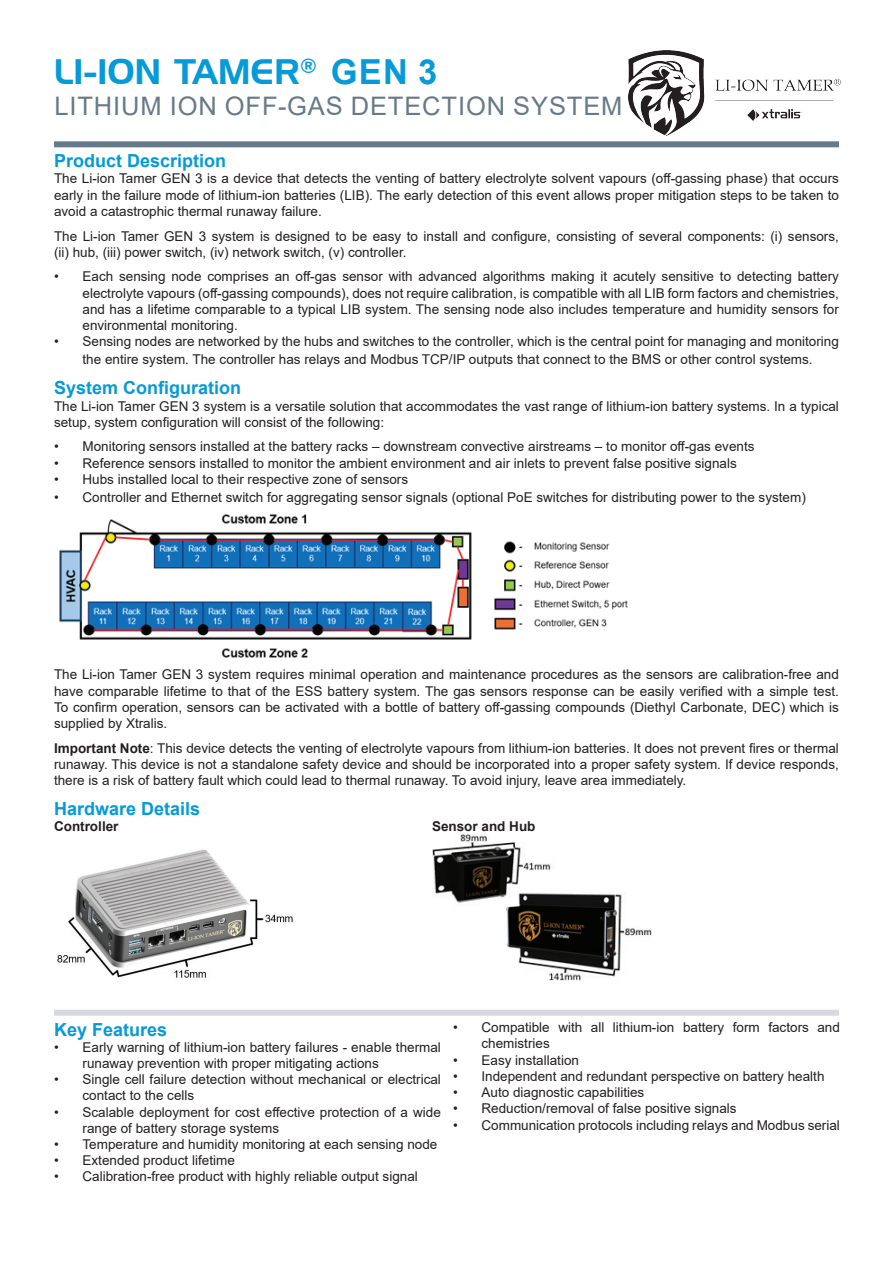
<style>
.page{position:relative;width:893px;height:1263px;background:#fff}
.page>*{position:absolute;margin:0;border:0;box-sizing:border-box;transform-origin:0 0}
.t1{font:34.5px "Handel Gothic BT";color:#069ad9}
.t2{font:25.5px "Arial";letter-spacing:.035em;color:#677a89}
.t3{font:700 18px "Arial";color:#069ad9}
.t4{font:13.5px/16.2px "Arial";color:#231f20}
.t5{font:700 13.5px "Arial";color:#231f20}
.s1{font-family:"Arial";font-weight:700}
.s2{font-weight:700}
</style>
<div class="page">
<div style="left:54px;top:141px;width:785px;height:6px;background:#677a89"></div>
<img style="left:629px;top:50px;width:212px;height:86px">
<img style="left:59px;top:514px;width:569px;height:144px">
<img style="left:57px;top:849px;width:236px;height:129px">
<img style="left:432px;top:834px;width:220px;height:147px">
<div style="left:54px;top:1010px;width:785px;height:6px;background:#d6d9df"></div>
<h1 class="t1" style="left:54px;top:51px;width:385px">LI-ION TAMER<sup>®</sup> <span class="s1">GEN 3</span></h1>
<h2 class="t2" style="left:54px;top:88px;width:570px">LITHIUM ION OFF-GAS DETECTION SYSTEM</h2>
<h3 class="t3" style="left:54px;top:148px;width:174px">Product Description</h3>
<p class="t4" style="left:54px;top:170px;width:786px;text-align:justify">The Li-ion Tamer GEN 3 is a device that detects the venting of battery electrolyte solvent vapours (off-gassing phase) that occurs early in the failure mode of lithium-ion batteries (LIB). The early detection of this event allows proper mitigation steps to be taken to avoid a catastrophic thermal runaway failure.</p>
<p class="t4" style="left:54px;top:228px;width:786px">The Li-ion Tamer GEN 3 system is designed to be easy to install and configure, consisting of several components: (i) sensors, (ii) hub, (iii) power switch, (iv) network switch, (v) controller.</p>
<p class="t4" style="left:82px;top:268px;width:758px;text-align:justify;text-indent:-28px">• Each sensing node comprises an off-gas sensor with advanced algorithms making it acutely sensitive to detecting battery electrolyte vapours (off-gassing compounds), does not require calibration, is compatible with all LIB form factors and chemistries, and has a lifetime comparable to a typical LIB system. The sensing node also includes temperature and humidity sensors for environmental monitoring.</p>
<p class="t4" style="left:54px;top:332px;width:786px;line-height:18px;text-align:center">• Sensing nodes are networked by the hubs and switches to the controller, which is the central point for managing and monitoring the entire system. The controller has relays and Modbus TCP/IP outputs that connect to the BMS or other control systems.</p>
<h3 class="t3" style="left:54px;top:375px;width:189px">System Configuration</h3>
<p class="t4" style="left:54px;top:398px;width:786px">The Li-ion Tamer GEN 3 system is a versatile solution that accommodates the vast range of lithium-ion battery systems. In a typical setup, system configuration will consist of the following:</p>
<p class="t4" style="left:54px;top:438px;width:702px">• Monitoring sensors installed at the battery racks – downstream convective airstreams – to monitor off-gas events</p>
<p class="t4" style="left:54px;top:455px;width:684px">• Reference sensors installed to monitor the ambient environment and air inlets to prevent false positive signals</p>
<p class="t4" style="left:54px;top:471px;width:356px">• Hubs installed local to their respective zone of sensors</p>
<p class="t4" style="left:54px;top:489px;width:753px">• Controller and Ethernet switch for aggregating sensor signals (optional PoE switches for distributing power to the system)</p>
<p class="t4" style="left:54px;top:666px;width:786px;text-align:justify">The Li-ion Tamer GEN 3 system requires minimal operation and maintenance procedures as the sensors are calibration-free and have comparable lifetime to that of the ESS battery system. The gas sensors response can be easily verified with a simple test.<br>To confirm operation, sensors can be activated with a bottle of battery off-gassing compounds (Diethyl Carbonate, DEC) which is supplied by Xtralis.</p>
<p class="t4" style="left:54px;top:740px;width:786px;text-align:justify"><span class="s2">Important Note</span>: This device detects the venting of electrolyte vapours from lithium-ion batteries. It does not prevent fires or thermal runaway. This device is not a standalone safety device and should be incorporated into a proper safety system. If device responds, there is a risk of battery fault which could lead to thermal runaway. To avoid injury, leave area immediately.</p>
<h3 class="t3" style="left:54px;top:796px;width:148px">Hardware Details</h3>
<p class="t5" style="left:54px;top:817px;width:66px">Controller</p>
<p class="t5" style="left:432px;top:817px;width:105px">Sensor and Hub</p>
<h3 class="t3" style="left:54px;top:1016px;width:115px">Key Features</h3>
<p class="t4" style="left:82px;top:1039px;width:360px;text-indent:-28px">• Early warning of lithium-ion battery failures - enable thermal runaway prevention with proper mitigating actions</p>
<p class="t4" style="left:82px;top:1071px;width:360px;text-indent:-28px">• Single cell failure detection without mechanical or electrical contact to the cells</p>
<p class="t4" style="left:82px;top:1104px;width:360px;text-indent:-28px">• Scalable deployment for cost effective protection of a wide range of battery storage systems</p>
<p class="t4" style="left:54px;top:1136px;width:385px">• Temperature and humidity monitoring at each sensing node</p>
<p class="t4" style="left:54px;top:1152px;width:182px">• Extended product lifetime</p>
<p class="t4" style="left:54px;top:1168px;width:365px">• Calibration-free product with highly reliable output signal</p>
<p class="t4" style="left:481px;top:1019px;width:360px;text-indent:-28px">• Compatible with all lithium-ion battery form factors and chemistries</p>
<p class="t4" style="left:453px;top:1052px;width:128px">• Easy installation</p>
<p class="t4" style="left:453px;top:1068px;width:373px">• Independent and redundant perspective on battery health</p>
<p class="t4" style="left:453px;top:1084px;width:193px">• Auto diagnostic capabilities</p>
<p class="t4" style="left:453px;top:1100px;width:285px">• Reduction/removal of false positive signals</p>
<p class="t4" style="left:453px;top:1116px;width:388px">• Communication protocols including relays and Modbus serial</p>
</div>
